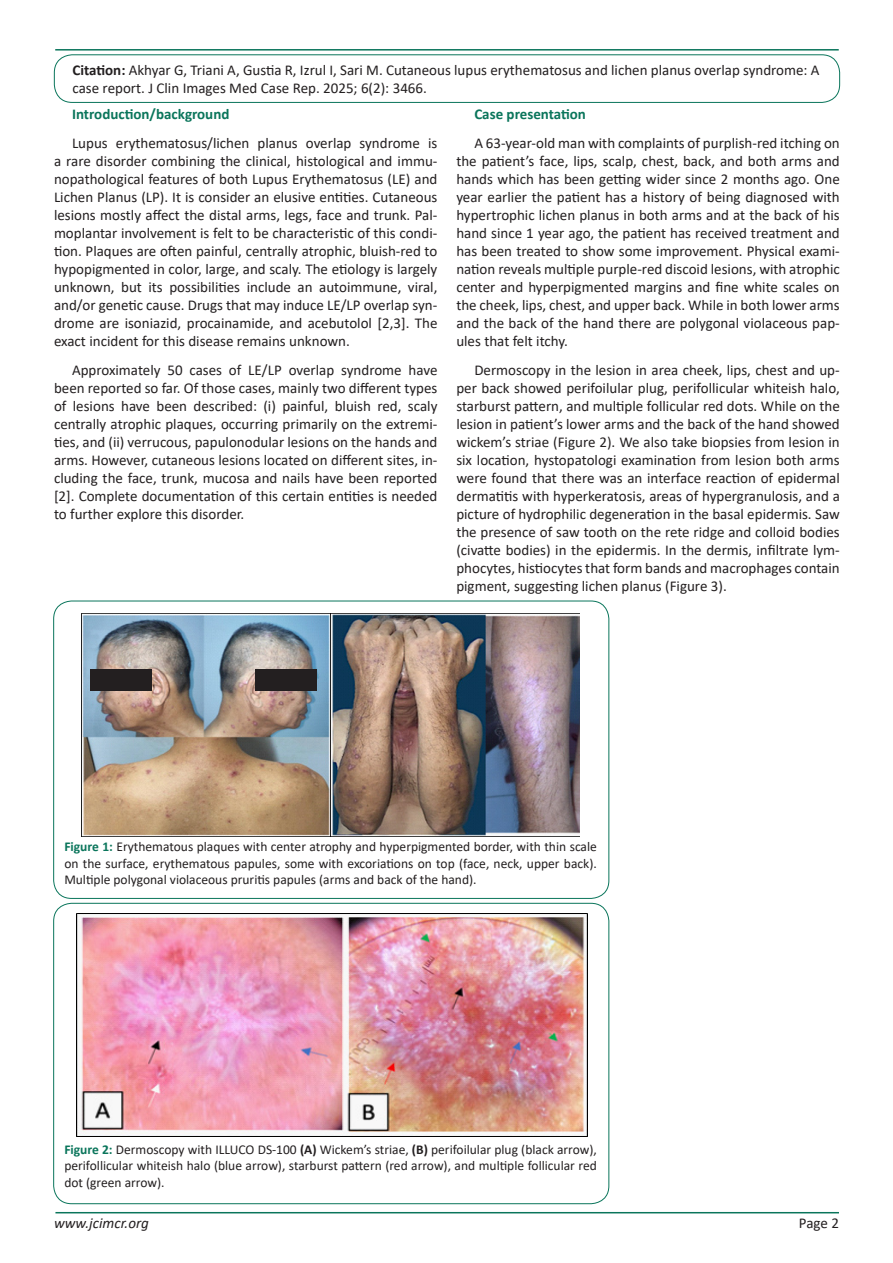
<style>
.page{position:relative;width:893px;height:1263px;background:#fff}
.page>*{position:absolute;margin:0;border:0;box-sizing:border-box;transform-origin:0 0}
.t1{font:15px/18px "Calibri";color:#231f20;text-align:justify}
.t2{font:700 15px "Calibri";color:#0a755b}
.t3{font:italic 15px "Calibri";color:#231f20}
.t4{font:13.5px/16.5px "Calibri";color:#231f20;text-align:justify}
.s1{font-weight:700}
.s2{font-weight:700;color:#0a755b}
</style>
<div class="page">
<hr style="left:55px;top:1212px;width:784px;height:1px;background:#0a755b">
<hr style="left:55px;top:49px;width:784px;height:2px;background:#0a755b">
<div style="left:54px;top:55px;width:786px;height:48px;border:1px solid #0a755b;border-radius:18px"></div>
<img style="left:81px;top:614px;width:499px;height:222px">
<img style="left:76px;top:913px;width:511px;height:223px">
<div style="left:90px;top:669px;width:62px;height:21px;background:#231f20"></div>
<div style="left:255px;top:670px;width:61px;height:21px;background:#231f20"></div>
<p class="t1" style="left:73px;top:61px;width:748px"><span class="s1">Citation:</span> Akhyar G, Triani A, Gustia R, Izrul I, Sari M. Cutaneous lupus erythematosus and lichen planus overlap syndrome: A case report. J Clin Images Med Case Rep. 2025; 6(2): 3466.</p>
<p class="t2" style="left:72px;top:104px;width:159px">Introduction/background</p>
<p class="t1" style="left:54px;top:134px;width:385px;text-indent:18px">Lupus erythematosus/lichen planus overlap syndrome is a rare disorder combining the clinical, histological and immu&shy;nopathological features of both Lupus Erythematosus (LE) and Lichen Planus (LP). It is consider an elusive entities. Cutaneous lesions mostly affect the distal arms, legs, face and trunk. Pal&shy;moplantar involvement is felt to be characteristic of this condi&shy;tion. Plaques are often painful, centrally atrophic, bluish-red to hypopigmented in color, large, and scaly. The etiology is largely unknown, but its possibilities include an autoimmune, viral, and/or genetic cause. Drugs that may induce LE/LP overlap syn&shy;drome are isoniazid, procainamide, and acebutolol [2,3]. The exact incident for this disease remains unknown.</p>
<p class="t1" style="left:54px;top:361px;width:385px;text-indent:18px">Approximately 50 cases of LE/LP overlap syndrome have been reported so far. Of those cases, mainly two different types of lesions have been described: (i) painful, bluish red, scaly centrally atrophic plaques, occurring primarily on the extremi&shy;ties, and (ii) verrucous, papulonodular lesions on the hands and arms. However, cutaneous lesions located on different sites, in&shy;cluding the face, trunk, mucosa and nails have been reported [2]. Complete documentation of this certain entities is needed to further explore this disorder.</p>
<p class="t2" style="left:474px;top:104px;width:113px">Case presentation</p>
<p class="t1" style="left:456px;top:134px;width:385px;text-indent:18px">A 63-year-old man with complaints of purplish-red itching on the patient’s face, lips, scalp, chest, back, and both arms and hands which has been getting wider since 2 months ago. One year earlier the patient has a history of being diagnosed with hypertrophic lichen planus in both arms and at the back of his hand since 1 year ago, the patient has received treatment and has been treated to show some improvement. Physical exami&shy;nation reveals multiple purple-red discoid lesions, with atrophic center and hyperpigmented margins and fine white scales on the cheek, lips, chest, and upper back. While in both lower arms and the back of the hand there are polygonal violaceous pap&shy;ules that felt itchy.</p>
<p class="t1" style="left:456px;top:361px;width:385px;text-indent:18px">Dermoscopy in the lesion in area cheek, lips, chest and up&shy;per back showed perifoilular plug, perifollicular whiteish halo, starburst pattern, and multiple follicular red dots. While on the lesion in patient’s lower arms and the back of the hand showed wickem’s striae (Figure 2). We also take biopsies from lesion in six location, hystopatologi examination from lesion both arms were found that there was an interface reaction of epidermal dermatitis with hyperkeratosis, areas of hypergranulosis, and a picture of hydrophilic degeneration in the basal epidermis. Saw the presence of saw tooth on the rete ridge and colloid bodies (civatte bodies) in the epidermis. In the dermis, infiltrate lym&shy;phocytes, histiocytes that form bands and macrophages contain pigment, suggesting lichen planus (Figure 3).</p>
<p class="t4" style="left:64px;top:838px;width:534px"><span class="s2">Figure 1:</span> Erythematous plaques with center atrophy and hyperpigmented border, with thin scale on the surface, erythematous papules, some with excoriations on top (face, neck, upper back).<br>Multiple polygonal violaceous pruritis papules (arms and back of the hand).</p>
<p class="t4" style="left:64px;top:1140px;width:534px"><span class="s2">Figure 2:</span> Dermoscopy with ILLUCO DS-100 <span class="s1">(A)</span> Wickem’s striae, <span class="s1">(B)</span> perifoilular plug (black arrow), perifollicular whiteish halo (blue arrow), starburst pattern (red arrow), and multiple follicular red dot (green arrow).</p>
<p class="t3" style="left:54px;top:1212px;width:96px">www.jcimcr.org</p>
<p class="t1" style="left:799px;top:1213px;width:42px">Page 2</p>
</div>
